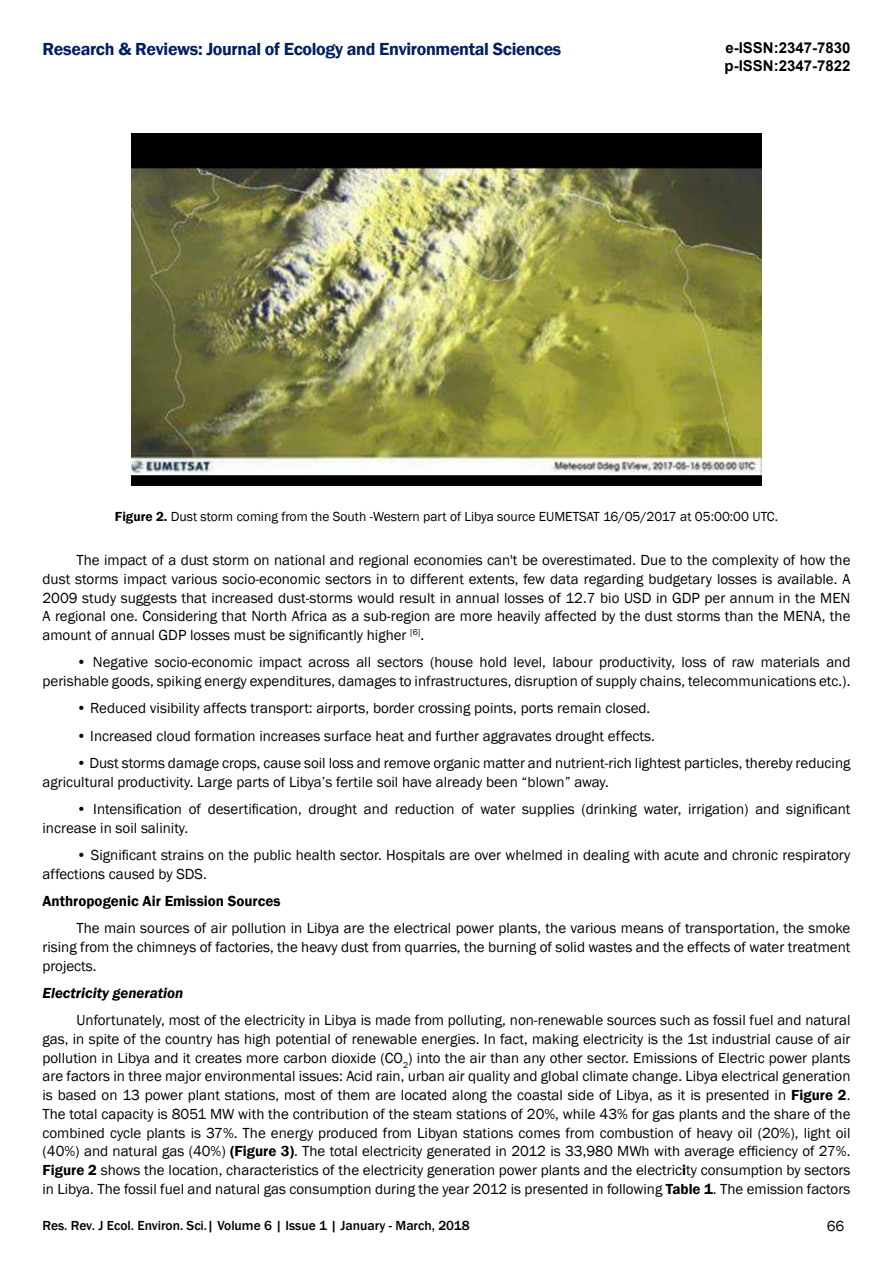
<style>
.page{position:relative;width:893px;height:1263px;background:#fff}
.page>*{position:absolute;margin:0;border:0;box-sizing:border-box;transform-origin:0 0}
.t1{font:600 18px "Franklin Gothic";letter-spacing:-.02em;color:#002060}
.t2{font:15px/18.8px "Franklin Gothic";color:#000;text-align:justify}
.t3{font:700 15px/18px "Arial";color:#000}
.t4{font:600 15px "Franklin Gothic";color:#000}
.t5{font:italic 600 15px "Franklin Gothic";color:#000}
.t6{font:13.5px "Franklin Gothic";color:#000}
.t7{font:500 13.5px "Franklin Gothic";color:#000}
.s1{font-size:17.7px}
.s2{font-weight:600}
</style>
<div class="page">
<img style="left:131px;top:134px;width:631px;height:351px">
<p class="t1" style="left:43px;top:38px;width:520px">Research &amp; Reviews: Journal of Ecology and Environmental Science<span class="s1">s</span></p>
<p class="t3" style="left:724px;top:40px;width:127px">e-ISSN:2347-7830 p-ISSN:2347-7822</p>
<p class="t6" style="left:115px;top:508px;width:665px"><span class="s2">Figure 2.</span> Dust storm coming from the South -Western part of Libya source EUMETSAT 16/05/2017 at 05:00:00 UTC.</p>
<p class="t2" style="left:43px;top:551px;width:809px;text-indent:34px">The impact of a dust storm on national and regional economies can't be overestimated. Due to the complexity of how the dust storms impact various socio-economic sectors in to different extents, few data regarding budgetary losses is available. A 2009 study suggests that increased dust-storms would result in annual losses of 12.7 bio USD in GDP per annum in the MEN A regional one. Considering that North Africa as a sub-region are more heavily affected by the dust storms than the MENA, the amount of annual GDP losses must be significantly higher <sup>[6]</sup>.</p>
<p class="t2" style="left:43px;top:653px;width:809px;text-align:right">• Negative socio-economic impact across all sectors (house hold level, labour productivity, loss of raw materials and perishable goods, spiking energy expenditures, damages to infrastructures, disruption of supply chains, telecommunications etc.).</p>
<p class="t2" style="left:77px;top:699px;width:575px">• Reduced visibility affects transport: airports, border crossing points, ports remain closed.</p>
<p class="t2" style="left:77px;top:726px;width:580px">• Increased cloud formation increases surface heat and further aggravates drought effects.</p>
<p class="t2" style="left:43px;top:754px;width:809px;text-indent:34px">• Dust storms damage crops, cause soil loss and remove organic matter and nutrient-rich lightest particles, thereby reducing agricultural productivity. Large parts of Libya’s fertile soil have already been “blown” away.</p>
<p class="t2" style="left:43px;top:800px;width:809px;text-indent:34px">• Intensification of desertification, drought and reduction of water supplies (drinking water, irrigation) and significant increase in soil salinity.</p>
<p class="t2" style="left:43px;top:846px;width:809px;text-indent:34px">• Significant strains on the public health sector. Hospitals are over whelmed in dealing with acute and chronic respiratory affections caused by SDS.</p>
<p class="t4" style="left:43px;top:891px;width:240px">Anthropogenic Air Emission Sources</p>
<p class="t2" style="left:43px;top:919px;width:809px;text-indent:34px">The main sources of air pollution in Libya are the electrical power plants, the various means of transportation, the smoke rising from the chimneys of factories, the heavy dust from quarries, the burning of solid wastes and the effects of water treatment projects.</p>
<p class="t5" style="left:43px;top:983px;width:142px">Electricity generation</p>
<p class="t2" style="left:43px;top:1011px;width:809px;text-indent:34px">Unfortunately, most of the electricity in Libya is made from polluting, non-renewable sources such as fossil fuel and natural gas, in spite of the country has high potential of renewable energies. In fact, making electricity is the 1st industrial cause of air pollution in Libya and it creates more carbon dioxide (CO<sub>2</sub>) into the air than any other sector. Emissions of Electric power plants are factors in three major environmental issues: Acid rain, urban air quality and global climate change. Libya electrical generation is based on 13 power plant stations, most of them are located along the coastal side of Libya, as it is presented in <span class="s2">Figure 2</span>.<br>The total capacity is 8051 MW with the contribution of the steam stations of 20%, while 43% for gas plants and the share of the combined cycle plants is 37%. The energy produced from Libyan stations comes from combustion of heavy oil (20%), light oil (40%) and natural gas (40%) <span class="s2">(Figure 3)</span>. The total electricity generated in 2012 is 33,980 MWh with average efficiency of 27%.<br><span class="s2">Figure 2</span> shows the location, characteristics of the electricity generation power plants and the electric<span class="s2">i</span>ty consumption by sectors in Libya. The fossil fuel and natural gas consumption during the year 2012 is presented in following <span class="s2">Table 1</span>. The emission factors</p>
<p class="t7" style="left:43px;top:1217px;width:429px">Res. Rev. J Ecol. Environ. Sci.| Volume 6 | Issue 1 | January - March, 2018</p>
<p class="t2" style="left:827px;top:1217px;width:19px">66</p>
</div>
